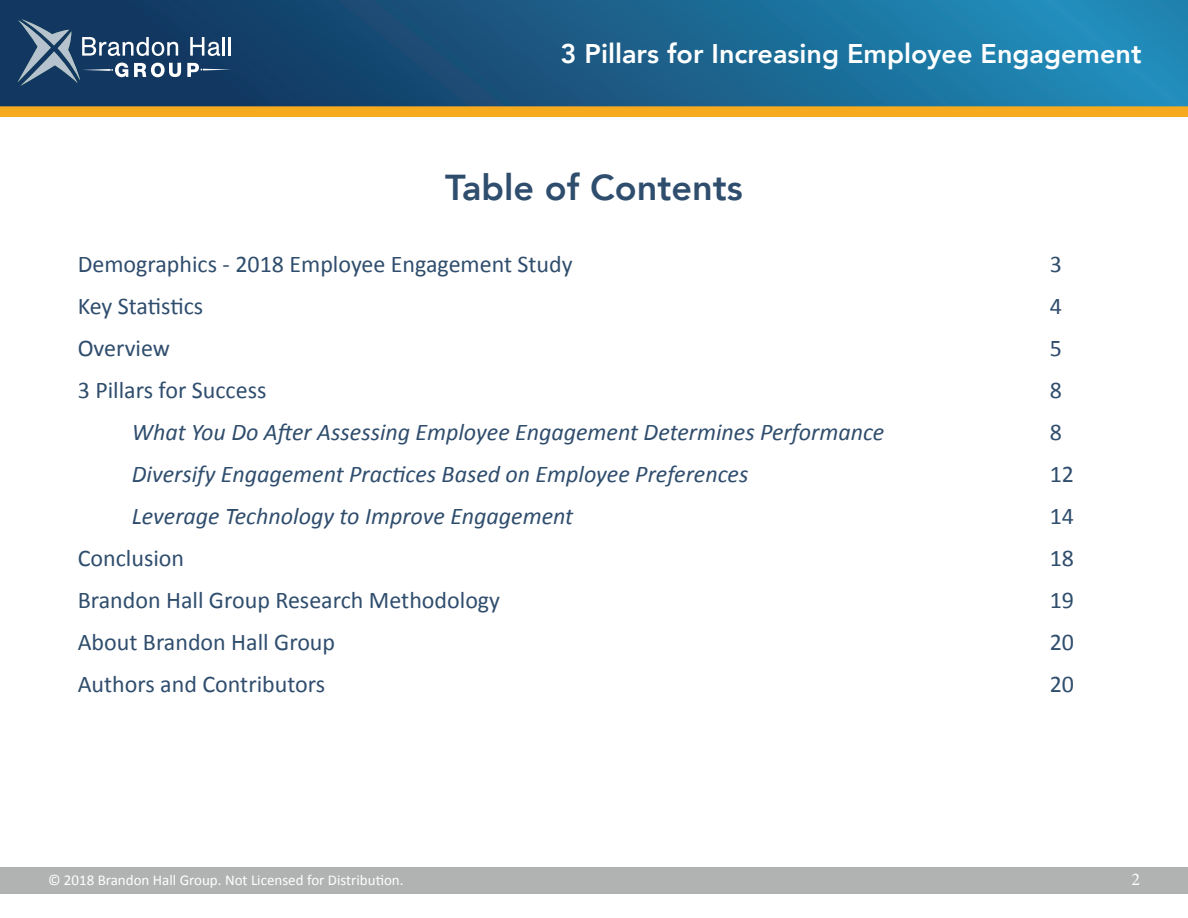
<style>
.page{position:relative;width:1188px;height:918px;background:#fff}
.page>*{position:absolute;margin:0;border:0;box-sizing:border-box;transform-origin:0 0}
.t1{font:800 36px "Avenir";color:#2f4d6d}
.t2{font:800 27px "Avenir";color:#fff}
.t3{font:24px "Calibri";color:#2f4d6d}
.t4{font:italic 24px "Calibri";color:#2f4d6d}
.t5{font:18px "Minion Pro";color:#fff}
.t6{font:15px "Calibri";color:#fff}
</style>
<div class="page">
<svg style="left:0;top:0;width:1188px;height:106px;background:#1a618b"></svg>
<svg style="left:190px;top:37px;width:41px;height:19px"></svg>
<svg style="left:187px;top:63px;width:44px;height:14px"></svg>
<svg style="left:18px;top:19px;width:163px;height:67px;background:#3f5e7f"></svg>
<div style="left:0;top:106px;width:1188px;height:11px;background:#f6ab1e"></div>
<div style="left:0;top:867px;width:1188px;height:26px;background:#b1b2b2"></div>
<p class="t2" style="left:561px;top:32px;width:583px">3 Pillars for Increasing Employee Engagement</p>
<h1 class="t1" style="left:445px;top:160px;width:299px">Table of Contents</h1>
<p class="t3" style="left:78px;top:249px;width:496px">Demographics - 2018 Employee Engagement Study</p>
<p class="t3" style="left:1050px;top:249px;width:14px">3</p>
<p class="t3" style="left:78px;top:291px;width:127px">Key Statistics</p>
<p class="t3" style="left:1050px;top:291px;width:14px">4</p>
<p class="t3" style="left:78px;top:333px;width:94px">Overview</p>
<p class="t3" style="left:1050px;top:333px;width:14px">5</p>
<p class="t3" style="left:78px;top:375px;width:190px">3 Pillars for Success</p>
<p class="t3" style="left:1050px;top:375px;width:14px">8</p>
<p class="t4" style="left:132px;top:417px;width:754px">What You Do After Assessing Employee Engagement Determines Performance</p>
<p class="t3" style="left:1050px;top:417px;width:14px">8</p>
<p class="t4" style="left:132px;top:459px;width:618px">Diversify Engagement Practices Based on Employee Preferences</p>
<p class="t3" style="left:1050px;top:459px;width:26px">12</p>
<p class="t4" style="left:132px;top:501px;width:443px">Leverage Technology to Improve Engagement</p>
<p class="t3" style="left:1050px;top:501px;width:26px">14</p>
<p class="t3" style="left:78px;top:543px;width:108px">Conclusion</p>
<p class="t3" style="left:1050px;top:543px;width:26px">18</p>
<p class="t3" style="left:78px;top:585px;width:424px">Brandon Hall Group Research Methodology</p>
<p class="t3" style="left:1050px;top:585px;width:26px">19</p>
<p class="t3" style="left:78px;top:627px;width:259px">About Brandon Hall Group</p>
<p class="t3" style="left:1050px;top:627px;width:26px">20</p>
<p class="t3" style="left:78px;top:669px;width:249px">Authors and Contributors</p>
<p class="t3" style="left:1050px;top:669px;width:26px">20</p>
<p class="t6" style="left:48px;top:870px;width:357px">© 2018 Brandon Hall Group. Not Licensed for Distribution.</p>
<p class="t5" style="left:1131px;top:867px;width:10px">2</p>
</div>
